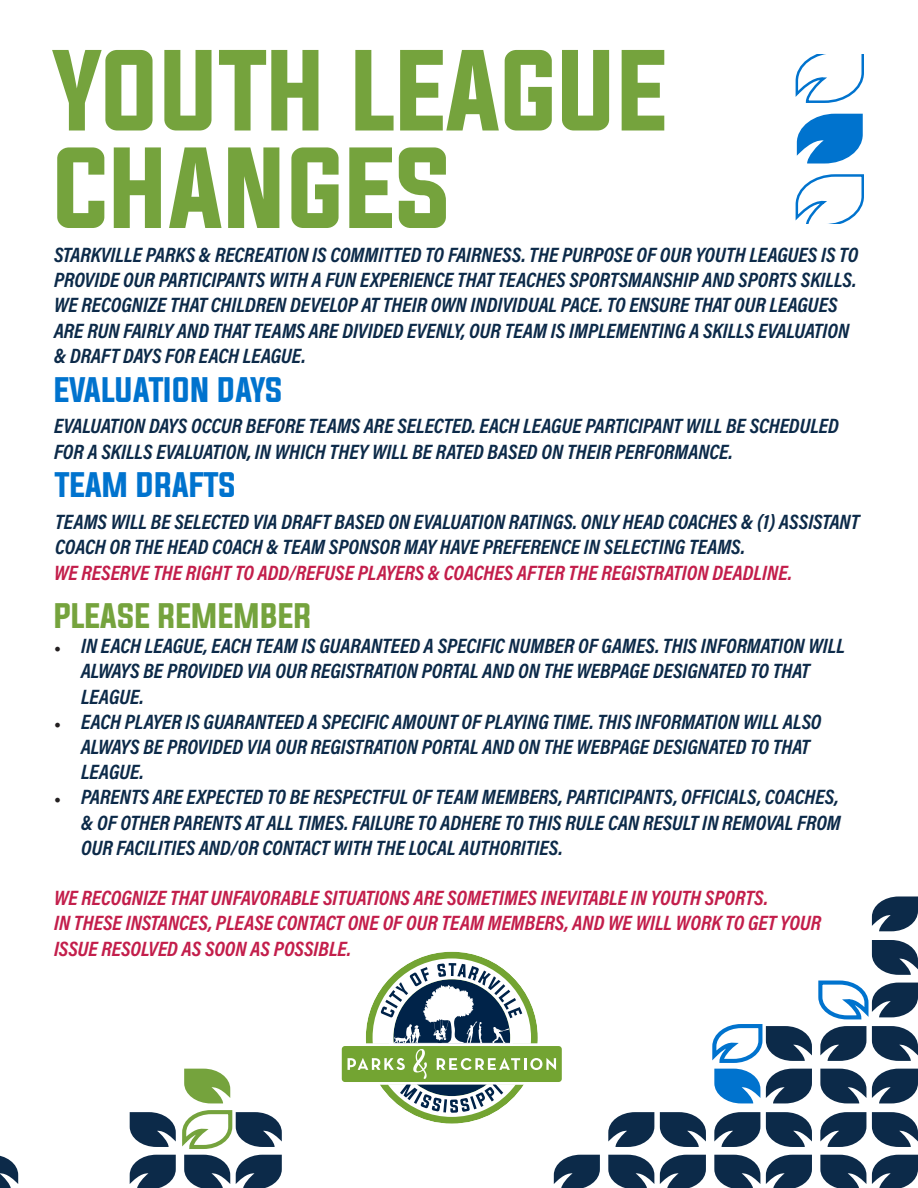
<style>
.page{position:relative;width:918px;height:1188px;background:#fff}
.page>*{position:absolute;margin:0;border:0;box-sizing:border-box;transform-origin:0 0}
.t1{font:97.5px "Evogria";color:#75a33d}
.Heading_3{font:30px "Evogria";color:#0073ce}
.t2{font:30px "Evogria";color:#75a33d}
.Heading_3-2{font:21px/25.2px "Acumin Variable Concept";color:#0c2a49}
.Heading_3-3{font:21px/25.2px "Acumin Variable Concept";color:#c31e4b}
.s1{font-family:"Minion Pro";font-size:18px;color:#231f20}
</style>
<div class="page">
<svg style="left:872px;top:896px;width:46px;height:35px"></svg>
<svg style="left:712px;top:940px;width:206px;height:163px"></svg>
<svg style="left:0;top:1155px;width:18px;height:33px"></svg>
<svg style="left:130px;top:1069px;width:152px;height:119px"></svg>
<svg style="left:554px;top:1155px;width:46px;height:33px"></svg>
<svg style="left:660px;top:1155px;width:46px;height:33px"></svg>
<svg style="left:608px;top:1155px;width:46px;height:33px"></svg>
<svg style="left:660px;top:1112px;width:46px;height:35px"></svg>
<svg style="left:608px;top:1112px;width:46px;height:35px"></svg>
<svg style="left:766px;top:1155px;width:46px;height:33px"></svg>
<svg style="left:714px;top:1155px;width:46px;height:33px"></svg>
<svg style="left:766px;top:1112px;width:46px;height:35px"></svg>
<svg style="left:714px;top:1112px;width:46px;height:35px"></svg>
<svg style="left:872px;top:1155px;width:46px;height:33px"></svg>
<svg style="left:820px;top:1155px;width:46px;height:33px"></svg>
<svg style="left:872px;top:1112px;width:46px;height:35px"></svg>
<svg style="left:820px;top:1112px;width:46px;height:35px"></svg>
<svg style="left:341px;top:951px;width:221px;height:173px"></svg>
<svg style="left:796px;top:54px;width:68px;height:49px"></svg>
<svg style="left:797px;top:114px;width:66px;height:50px"></svg>
<svg style="left:796px;top:174px;width:68px;height:49px"></svg>
<p class="t1" style="left:54px;top:22px;width:616px">YOUTH LEAGUE</p>
<p class="t1" style="left:54px;top:119px;width:400px">CHANGES</p>
<p class="Heading_3-2" style="left:54px;top:241px;width:806px">STARKVILLE PARKS &amp; RECREATION IS COMMITTED TO FAIRNESS. THE PURPOSE OF OUR YOUTH LEAGUES IS TO PROVIDE OUR PARTICIPANTS WITH A FUN EXPERIENCE THAT TEACHES SPORTSMANSHIP AND SPORTS SKILLS.<br>WE RECOGNIZE THAT CHILDREN DEVELOP AT THEIR OWN INDIVIDUAL PACE. TO ENSURE THAT OUR LEAGUES ARE RUN FAIRLY AND THAT TEAMS ARE DIVIDED EVENLY, OUR TEAM IS IMPLEMENTING A SKILLS EVALUATION &amp; DRAFT DAYS FOR EACH LEAGUE.</p>
<p class="Heading_3" style="left:54px;top:368px;width:230px">EVALUATION DAYS</p>
<p class="Heading_3-2" style="left:54px;top:413px;width:786px">EVALUATION DAYS OCCUR BEFORE TEAMS ARE SELECTED. EACH LEAGUE PARTICIPANT WILL BE SCHEDULED<br>FOR A SKILLS EVALUATION, IN WHICH THEY WILL BE RATED BASED ON THEIR PERFORMANCE.</p>
<p class="Heading_3" style="left:55px;top:463px;width:182px">TEAM DRAFTS</p>
<p class="Heading_3-2" style="left:55px;top:508px;width:806px">TEAMS WILL BE SELECTED VIA DRAFT BASED ON EVALUATION RATINGS. ONLY HEAD COACHES &amp; (1) ASSISTANT<br>COACH OR THE HEAD COACH &amp; TEAM SPONSOR MAY HAVE PREFERENCE IN SELECTING TEAMS.</p>
<p class="Heading_3-3" style="left:54px;top:559px;width:740px">WE RESERVE THE RIGHT TO ADD/REFUSE PLAYERS &amp; COACHES AFTER THE REGISTRATION DEADLINE.</p>
<p class="t2" style="left:54px;top:595px;width:259px">PLEASE REMEMBER</p>
<p class="Heading_3-2" style="left:81px;top:632px;width:766px;text-indent:-27px"><span class="s1">•</span> IN EACH LEAGUE, EACH TEAM IS GUARANTEED A SPECIFIC NUMBER OF GAMES. THIS INFORMATION WILL<br>ALWAYS BE PROVIDED VIA OUR REGISTRATION PORTAL AND ON THE WEBPAGE DESIGNATED TO THAT<br>LEAGUE.</p>
<p class="Heading_3-2" style="left:81px;top:708px;width:742px;text-indent:-27px"><span class="s1">•</span> EACH PLAYER IS GUARANTEED A SPECIFIC AMOUNT OF PLAYING TIME. THIS INFORMATION WILL ALSO<br>ALWAYS BE PROVIDED VIA OUR REGISTRATION PORTAL AND ON THE WEBPAGE DESIGNATED TO THAT<br>LEAGUE.</p>
<p class="Heading_3-2" style="left:81px;top:784px;width:761px;text-align:justify;text-indent:-27px"><span class="s1">•</span> PARENTS ARE EXPECTED TO BE RESPECTFUL OF TEAM MEMBERS, PARTICIPANTS, OFFICIALS, COACHES, &amp; OF OTHER PARENTS AT ALL TIMES. FAILURE TO ADHERE TO THIS RULE CAN RESULT IN REMOVAL FROM OUR FACILITIES AND/OR CONTACT WITH THE LOCAL AUTHORITIES.</p>
<p class="Heading_3-3" style="left:54px;top:884px;width:716px">WE RECOGNIZE THAT UNFAVORABLE SITUATIONS ARE SOMETIMES INEVITABLE IN YOUTH SPORTS.</p>
<p class="Heading_3-3" style="left:54px;top:910px;width:769px">IN THESE INSTANCES, PLEASE CONTACT ONE OF OUR TEAM MEMBERS, AND WE WILL WORK TO GET YOUR<br>ISSUE RESOLVED AS SOON AS POSSIBLE.</p>
</div>
